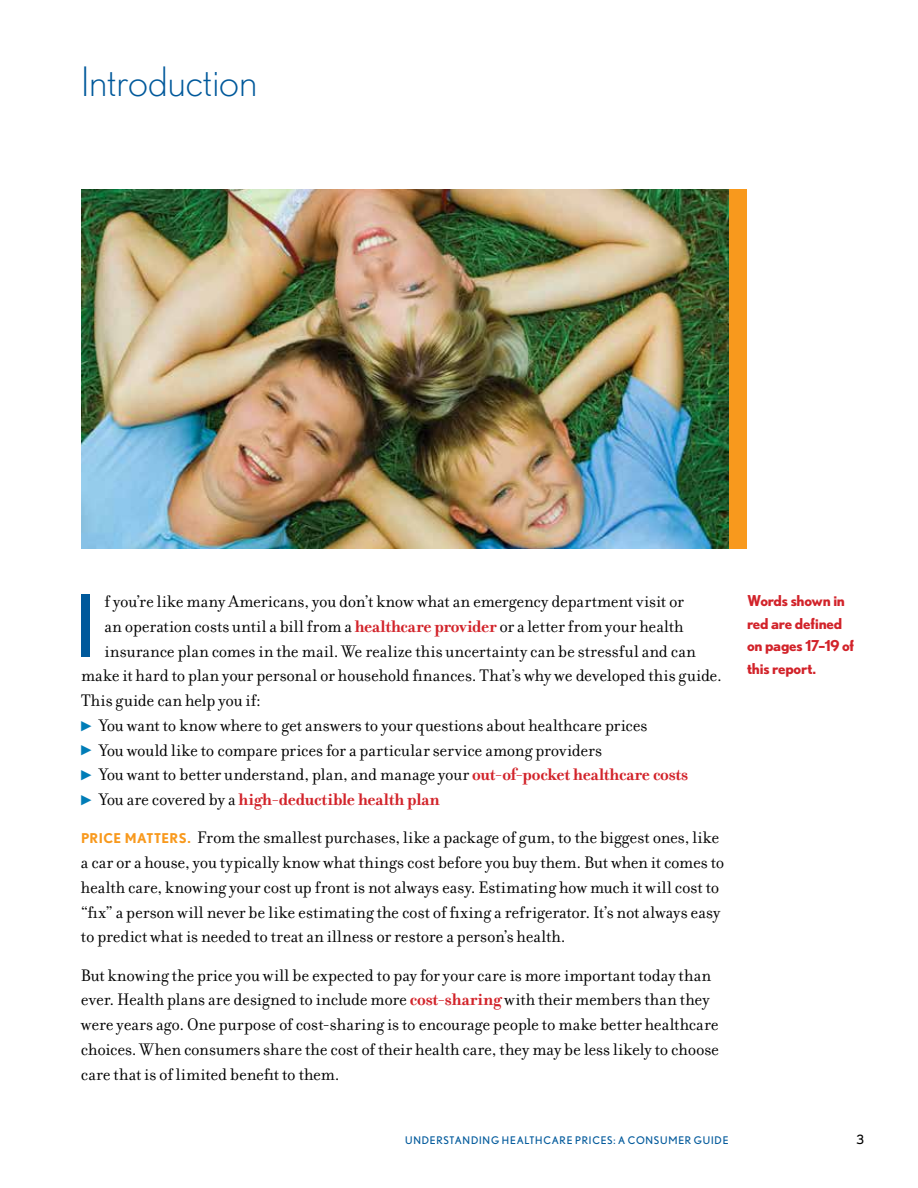
<style>
.page{position:relative;width:918px;height:1188px;background:#fff}
.page>*{position:absolute;margin:0;border:0;box-sizing:border-box;transform-origin:0 0}
.t1{font:85.8px "Nobel";color:#00599b}
.t2{font:300 40.5px "Nobel";color:#00599b}
.t3{font:18px/24.8px "Filosofia";letter-spacing:-.005em;color:#000}
.t4{font:700 18px "Filosofia";letter-spacing:-.005em;color:#d2232a}
.t5{font:700 15px/22.5px "Nobel";letter-spacing:-.015em;color:#d2232a}
.t6{font:12.75px "Nobel";color:#000}
.t7{font:10.5px "Nobel";letter-spacing:.065em;color:#00599b}
.s1{font-weight:700;color:#d2232a}
.s2{font-family:"Universal Std Newswith Comm Pi";font-size:10.5px;color:#007db7}
.s3{font-family:"Universal Std Newswith Comm Pi";font-weight:400;font-size:10.5px;color:#007db7}
.s4{font-weight:400;color:#000}
.s5{font-family:"Nobel";font-weight:700;font-size:13.5px;color:#f8991d}
</style>
<div class="page">
<div style="left:729px;top:189px;width:18px;height:360px;background:#f8991d"></div>
<img style="left:81px;top:189px;width:648px;height:360px">
<h1 class="t2" style="left:81px;top:58px;width:178px">Introduction</h1>
<p class="t1" style="left:75px;top:576px;width:23px">I</p>
<p class="t3" style="left:81px;top:589px;width:638px;text-align:center">f you’re like many Americans, you don’t know what an emergency department visit or<br>an operation costs until a bill from a <span class="s1">healthcare provider</span> or a letter from your health insurance plan comes in the mail We realize this uncertainty can be stressful and can<br>make it hard to plan your personal or household fnances That’s why we developed this guide</p>
<p class="t3" style="left:81px;top:688px;width:181px">This guide can help you if:</p>
<p class="t3" style="left:81px;top:713px;width:568px"><span class="s2">▶</span> You want to know where to get answers to your questions about healthcare prices</p>
<p class="t3" style="left:81px;top:738px;width:523px"><span class="s2">▶</span> You would like to compare prices for a particular service among providers</p>
<p class="t3" style="left:81px;top:763px;width:609px"><span class="s2">▶</span> You want to better understand, plan, and manage your <span class="s1">out-of-pocket healthcare costs</span></p>
<p class="t4" style="left:81px;top:789px;width:360px"><span class="s3">▶</span> <span class="s4">You are covered by a</span> high-deductible health plan</p>
<p class="t3" style="left:81px;top:826px;width:645px"><span class="s5">PRICE MATTERS.</span> From the smallest purchases, like a package of gum, to the biggest ones, like a car or a house, you typically know what things cost before you buy them But when it comes to health care, knowing your cost up front is not always easy Estimating how much it will cost to “fx” a person will never be like estimating the cost of fxing a refrigerator It’s not always easy to predict what is needed to treat an illness or restore a person’s health</p>
<p class="t3" style="left:81px;top:963px;width:640px">But knowing the price you will be expected to pay for your care is more important today than ever Health plans are designed to include more <span class="s1">cost-sharing</span> with their members than they were years ago One purpose of cost-sharing is to encourage people to make better healthcare choices When consumers share the cost of their health care, they may be less likely to choose care that is of limited beneft to them</p>
<p class="t5" style="left:747px;top:589px;width:109px">Words shown in red are defned on pages 17–19 of this report.</p>
<p class="t7" style="left:405px;top:1135px;width:325px">UNDERSTANDING HEALTHCARE PRICES: A CONSUMER GUIDE</p>
<p class="t6" style="left:856px;top:1132px;width:9px">3</p>
</div>
